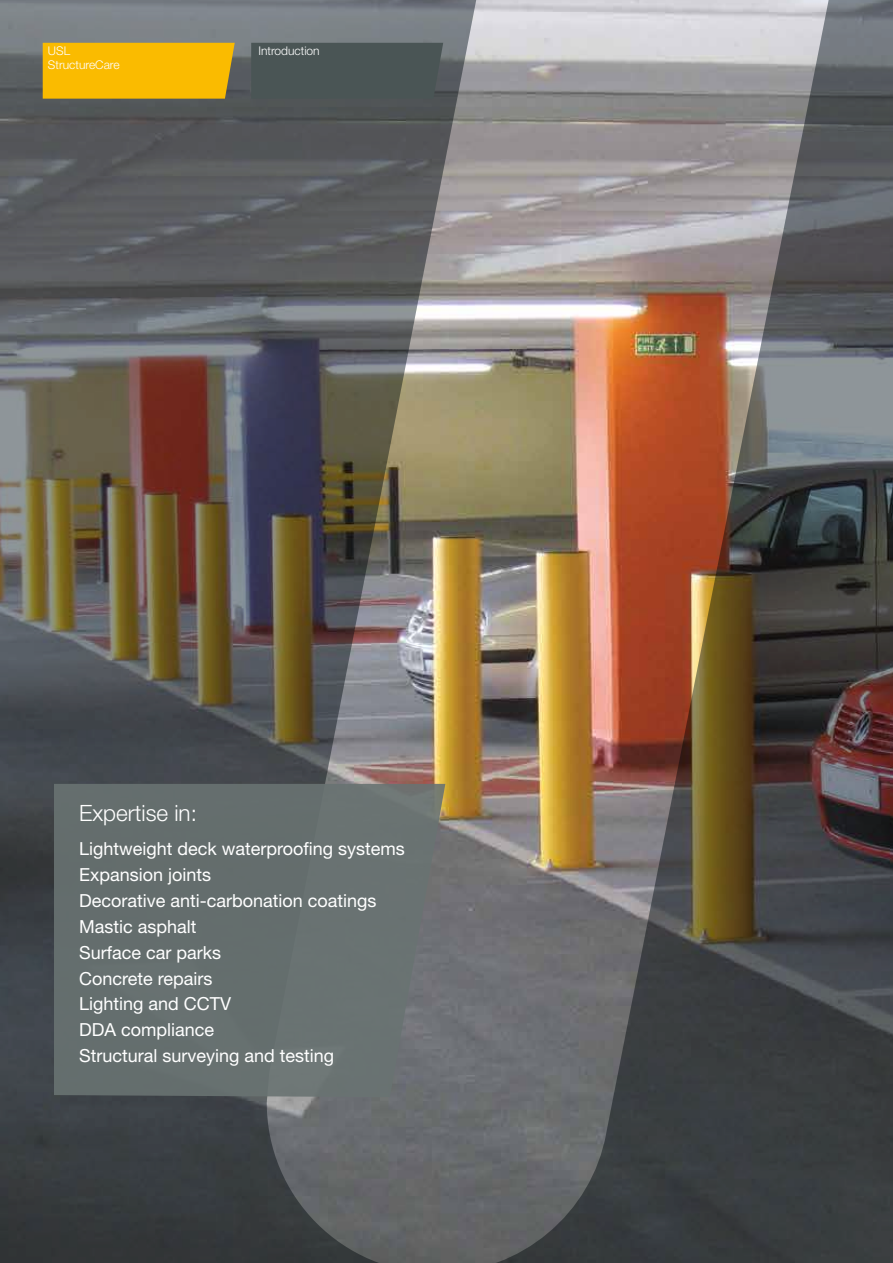
<style>
.page{position:relative;width:893px;height:1263px;background:#fff}
.page>*{position:absolute;margin:0;border:0;box-sizing:border-box;transform-origin:0 0}
.t1{font:300 22.5px "Helvetica Neue";color:#fff}
.t2{font:18px/25.8px "Helvetica Neue";color:#fff}
.t3{font:300 12px/13.5px "Helvetica Neue";color:#fff}
</style>
<div class="page">
<img style="left:0;top:0;width:893px;height:1263px">
<div style="left:43px;top:43px;width:192px;height:56px;background:#fabb00"></div>
<div style="left:251px;top:43px;width:192px;height:56px;background:#4a5555"></div>
<svg style="left:54px;top:784px;width:391px;height:313px;background:#676f6f"></svg>
<p class="t3" style="left:48px;top:44px;width:73px">USL<br>StructureCare</p>
<p class="t3" style="left:258px;top:44px;width:63px">Introduction</p>
<p class="t1" style="left:79px;top:799px;width:119px">Expertise in:</p>
<p class="t2" style="left:79px;top:836px;width:327px">Lightweight deck waterproofing systems<br>Expansion joints<br>Decorative anti-carbonation coatings<br>Mastic asphalt<br>Surface car parks<br>Concrete repairs<br>Lighting and CCTV<br>DDA compliance<br>Structural surveying and testing</p>
</div>
